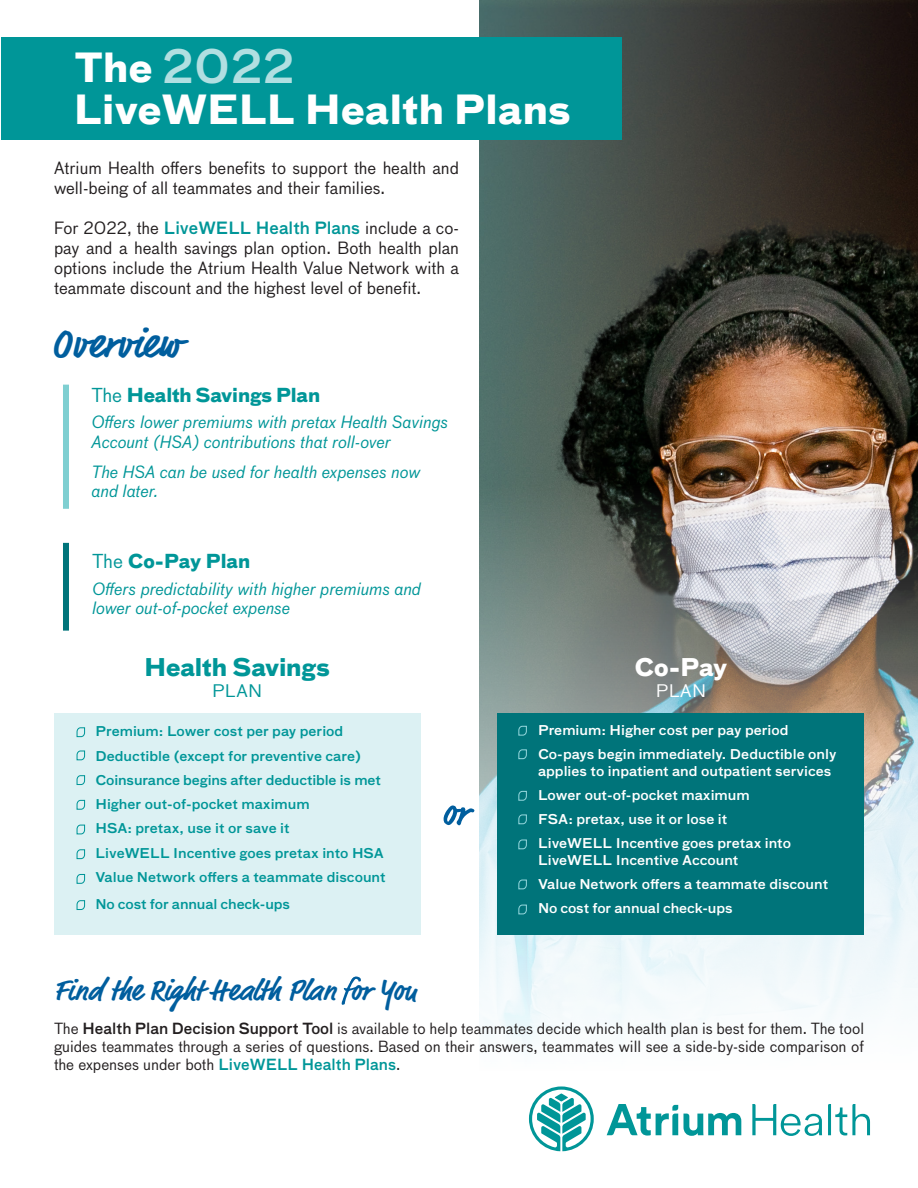
<style>
.page{position:relative;width:918px;height:1188px;background:#fff}
.page>*{position:absolute;margin:0;border:0;box-sizing:border-box;transform-origin:0 0}
.t1{font:500 45px "Bau Pro";color:#b1dfe1}
.t2{font:700 42px "Market Pro";letter-spacing:.01em;color:#005e9e}
.t3{font:700 39px "Bau Pro";letter-spacing:.01em;color:#fff}
.t4{font:700 30px "Market Pro";color:#005e9e}
.t5{font:700 23.7px "Bau Pro";letter-spacing:-.01em;color:#009698}
.t6{font:700 23.7px "Bau Pro";color:#fff}
.t7{font:700 18.75px "Bau Pro";letter-spacing:-.01em;color:#009698}
.t8{font:16.95px "Bau Pro";color:#009698;scale:1.06 1}
.t9{font:16.95px "Bau Pro";color:#fff;scale:1.06 1}
.t10{font:16.5px/20.1px "Bau Pro";color:#231f20}
.t11{font:italic 16.5px/19.8px "Bau Pro";color:#009698}
.t12{font:15px/18px "Bau Pro";color:#231f20;text-align:justify}
.t13{font:500 13.2px/16.5px "Bau Pro";color:#fff;scale:1.06 1}
.t14{font:500 13.2px "Bau Pro";color:#009698;scale:1.06 1}
.s1{font-weight:500;color:#009698}
.s2{font-weight:400}
.s3{font-weight:500}
</style>
<div class="page">
<img style="left:480px;top:0;width:438px;height:450px">
<div style="left:63px;top:385px;width:6px;height:124px;background:#7fcfd1"></div>
<div style="left:63px;top:543px;width:6px;height:88px;background:#00747a"></div>
<div style="left:54px;top:713px;width:367px;height:221px;background:#dcf1f3"></div>
<svg style="left:76px;top:727px;width:10px;height:11px"></svg>
<svg style="left:76px;top:750px;width:10px;height:11px"></svg>
<svg style="left:76px;top:775px;width:10px;height:10px"></svg>
<svg style="left:76px;top:799px;width:10px;height:11px"></svg>
<svg style="left:76px;top:824px;width:10px;height:11px"></svg>
<svg style="left:76px;top:849px;width:10px;height:11px"></svg>
<svg style="left:76px;top:874px;width:10px;height:10px"></svg>
<svg style="left:76px;top:900px;width:10px;height:10px"></svg>
<svg style="left:342px;top:976px;width:19px;height:29px"></svg>
<img style="left:474px;top:450px;width:444px;height:598px">
<div style="left:497px;top:713px;width:367px;height:221px;background:#00747a"></div>
<svg style="left:518px;top:725px;width:9px;height:11px"></svg>
<svg style="left:518px;top:749px;width:9px;height:11px"></svg>
<svg style="left:518px;top:790px;width:9px;height:11px"></svg>
<svg style="left:518px;top:814px;width:9px;height:11px"></svg>
<svg style="left:518px;top:839px;width:9px;height:11px"></svg>
<svg style="left:518px;top:879px;width:9px;height:11px"></svg>
<svg style="left:518px;top:904px;width:9px;height:11px"></svg>
<svg style="left:529px;top:1086px;width:341px;height:66px"></svg>
<svg style="left:444px;top:805px;width:30px;height:20px"></svg>
<div style="left:1px;top:37px;width:620px;height:103px;background:#009698"></div>
<p class="t1" style="left:162px;top:32px;width:134px">2022</p>
<p class="t3" style="left:74px;top:34px;width:80px">The</p>
<p class="t3" style="left:74px;top:76px;width:498px">LiveWELL Health Plans</p>
<p class="t10" style="left:54px;top:158px;width:407px">Atrium Health offers benefits to support the health and well-being of all teammates and their families.</p>
<p class="t10" style="left:54px;top:217px;width:407px;text-align:justify">For 2022, the <span class="s1">LiveWELL Health Plans</span> include a co&shy;pay and a health savings plan option. Both health plan options include the Atrium Health Value Network with a teammate discount and the highest level of benefit.</p>
<p class="t2" style="left:51px;top:314px;width:131px">Overview</p>
<p class="t7" style="left:92px;top:379px;width:230px"><span class="s2">The</span> Health Savings Plan</p>
<p class="t11" style="left:92px;top:412px;width:358px">Offers lower premiums with pretax Health Savings<br>Account (HSA) contributions that roll-over</p>
<p class="t11" style="left:92px;top:461px;width:330px">The HSA can be used for health expenses now</p>
<p class="t11" style="left:92px;top:481px;width:68px">and later.</p>
<p class="t7" style="left:92px;top:545px;width:160px"><span class="s2">The</span> Co-Pay Plan</p>
<p class="t11" style="left:92px;top:578px;width:330px">Offers predictability with higher premiums and lower out-of-pocket expense</p>
<p class="t5" style="left:145px;top:646px;width:187px">Health Savings</p>
<p class="t8" style="left:212px;top:678px;width:48px">PLAN</p>
<p class="t14" style="left:95px;top:722px;width:235px">Premium: Lower cost per pay period</p>
<p class="t14" style="left:95px;top:746px;width:252px">Deductible (except for preventive care)</p>
<p class="t14" style="left:95px;top:770px;width:271px">Coinsurance begins after deductible is met</p>
<p class="t14" style="left:95px;top:794px;width:204px">Higher out-of-pocket maximum</p>
<p class="t14" style="left:95px;top:819px;width:185px">HSA: pretax, use it or save it</p>
<p class="t14" style="left:95px;top:843px;width:274px">LiveWELL Incentive goes pretax into HSA</p>
<p class="t14" style="left:95px;top:867px;width:275px">Value Network offers a teammate discount</p>
<p class="t14" style="left:95px;top:894px;width:185px">No cost for annual check-ups</p>
<p class="t4" style="left:54px;top:970px;width:364px">Find the Right Health Plan or You</p>
<p class="t6" style="left:635px;top:646px;width:94px">Co-Pay</p>
<p class="t9" style="left:656px;top:678px;width:48px">PLAN</p>
<p class="t13" style="left:538px;top:721px;width:238px">Premium: Higher cost per pay period</p>
<p class="t13" style="left:538px;top:745px;width:283px">Co-pays begin immediately. Deductible only applies to inpatient and outpatient services</p>
<p class="t13" style="left:538px;top:786px;width:201px">Lower out-of-pocket maximum</p>
<p class="t13" style="left:538px;top:810px;width:180px">FSA: pretax, use it or lose it</p>
<p class="t13" style="left:538px;top:835px;width:240px">LiveWELL Incentive goes pretax into<br>LiveWELL Incentive Account</p>
<p class="t13" style="left:538px;top:875px;width:275px">Value Network offers a teammate discount</p>
<p class="t13" style="left:538px;top:900px;width:185px">No cost for annual check-ups</p>
<p class="t12" style="left:54px;top:1019px;width:812px">The <span class="s3">Health Plan Decision Support Tool</span> is available to help teammates decide which health plan is best for them. The tool guides teammates through a series of questions. Based on their answers, teammates will see a side-by-side comparison of the expenses under both <span class="s1">LiveWELL Health Plans</span>.</p>
</div>
